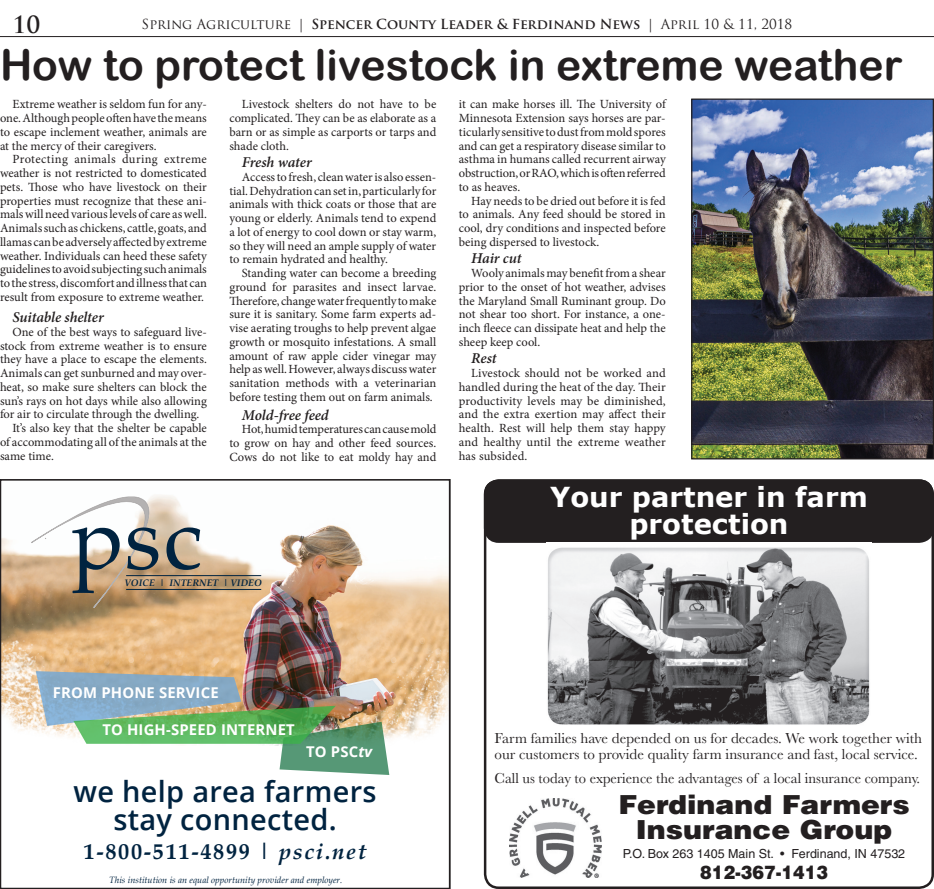
<style>
.page{position:relative;width:934px;height:889px;background:#fff}
.page>*{position:absolute;margin:0;border:0;box-sizing:border-box;transform-origin:0 0}
.Body{font:42.5px "Arial Rounded MT Bold";color:#231f20}
.t1{font:600 28.88px/28.8px "Open Sans";letter-spacing:.01em;color:#002340;text-align:center}
.t2{font:700 27.5px/26.2px "Verdana";color:#fff;text-align:center}
.t3{font:900 26.25px/25px "Helvetica";color:#231f20;text-align:center;scale:1.08 1}
.Body-2{font:700 23.12px "Trajan Pro";color:#231f20}
.t4{font:700 22.25px "Palatino Linotype";letter-spacing:.075em;color:#002340}
.t5{font:900 18.75px "Helvetica";color:#231f20;scale:.93 1}
.t6{font:15px/16.2px "Baskerville";color:#231f20}
.Body-3{font:italic 600 15px "Minion Pro";letter-spacing:-.01em;color:#231f20}
.t7{font:700 14.88px "Open Sans";letter-spacing:.01em;color:#fff}
.Body-4{font:13.5px "Trajan Pro";color:#231f20}
.Body-5{font:12.5px/13.8px "Minion Pro";letter-spacing:-.005em;color:#231f20;text-align:justify}
.t8{font:12.5px "Helvetica";color:#231f20}
.t9{font:italic 700 9.38px "Palatino Linotype";letter-spacing:.01em;color:#002340}
.t10{font:italic 9.12px "Palatino Linotype";color:#002340}
.s1{font-weight:700}
.s2{font-style:italic}
</style>
<div class="page">
<hr style="left:0;top:36px;width:934px;height:1px;background:#231f20">
<div style="left:484px;top:479px;width:450px;height:64px;background:#231f20;border-radius:15px"></div>
<div style="left:484px;top:479px;width:450px;height:410px;border:2px solid #231f20;border-radius:14px"></div>
<img style="left:547px;top:547px;width:323px;height:178px">
<img style="left:509px;top:798px;width:92px;height:79px">
<img style="left:693px;top:101px;width:239px;height:356px">
<div style="left:691px;top:99px;width:243px;height:360px;border:1px solid #231f20"></div>
<img style="left:2px;top:495px;width:446px;height:244px">
<img style="left:36px;top:671px;width:353px;height:104px">
<svg style="left:31px;top:496px;width:127px;height:112px"></svg>
<svg style="left:166px;top:527px;width:34px;height:43px"></svg>
<hr style="left:126px;top:575px;width:135px;height:1px;background:#002340">
<hr style="left:126px;top:589px;width:135px;height:1px;background:#002340">
<p class="Body-2" style="left:12px;top:11px;width:29px">10</p>
<p class="Body-4" style="left:142px;top:16px;width:652px">Spring Agriculture | <span class="s1">Spencer County Leader &amp; Ferdinand News</span> | April 10 &amp; 11, 2018</p>
<p class="Body" style="left:0;top:39px;width:904px">How to protect livestock in extreme weather</p>
<p class="Body-5" style="left:0;top:97px;width:208px;text-indent:12px">Extreme weather is seldom fun for any&shy;one. Although people often have the means to escape inclement weather, animals are at the mercy of their caregivers.</p>
<p class="Body-5" style="left:0;top:152px;width:208px;text-indent:12px">Protecting animals during extreme weather is not restricted to domesticated pets. Those who have livestock on their properties must recognize that these ani&shy;mals will need various levels of care as well.<br>Animals such as chickens, cattle, goats, and llamas can be adversely affected by extreme weather. Individuals can heed these safety guidelines to avoid subjecting such animals to the stress, discomfort and illness that can result from exposure to extreme weather.</p>
<p class="Body-3" style="left:12px;top:307px;width:93px">Suitable shelter</p>
<p class="Body-5" style="left:0;top:325px;width:208px;text-indent:12px">One of the best ways to safeguard live&shy;stock from extreme weather is to ensure they have a place to escape the elements.<br>Animals can get sunburned and may over&shy;heat, so make sure shelters can block the sun’s rays on hot days while also allowing for air to circulate through the dwelling.</p>
<p class="Body-5" style="left:0;top:421px;width:208px;text-indent:12px">It’s also key that the shelter be capable of accommodating all of the animals at the same time.</p>
<p class="Body-5" style="left:229px;top:97px;width:208px;text-indent:12px">Livestock shelters do not have to be complicated. They can be as elaborate as a barn or as simple as carports or tarps and shade cloth.</p>
<p class="Body-3" style="left:242px;top:152px;width:71px">Fresh water</p>
<p class="Body-5" style="left:229px;top:170px;width:208px;text-indent:12px">Access to fresh, clean water is also essen&shy;tial. Dehydration can set in, particularly for animals with thick coats or those that are young or elderly. Animals tend to expend a lot of energy to cool down or stay warm, so they will need an ample supply of water to remain hydrated and healthy.</p>
<p class="Body-5" style="left:229px;top:266px;width:208px;text-indent:12px">Standing water can become a breeding ground for parasites and insect larvae.<br>Therefore, change water frequently to make sure it is sanitary. Some farm experts ad&shy;vise aerating troughs to help prevent algae growth or mosquito infestations. A small amount of raw apple cider vinegar may help as well. However, always discuss water sanitation methods with a veterinarian before testing them out on farm animals.</p>
<p class="Body-3" style="left:242px;top:404px;width:88px">Mold-free feed</p>
<p class="Body-5" style="left:229px;top:422px;width:208px;text-indent:12px">Hot, humid temperatures can cause mold to grow on hay and other feed sources.<br>Cows do not like to eat moldy hay and</p>
<p class="t9" style="left:124px;top:576px;width:139px">VOICE | INTERNET | VIDEO</p>
<p class="Body-5" style="left:459px;top:97px;width:208px">it can make horses ill. The University of Minnesota Extension says horses are par&shy;ticularly sensitive to dust from mold spores and can get a respiratory disease similar to asthma in humans called recurrent airway obstruction, or RAO, which is often referred to as heaves.</p>
<p class="Body-5" style="left:459px;top:194px;width:208px;text-indent:12px">Hay needs to be dried out before it is fed to animals. Any feed should be stored in cool, dry conditions and inspected before being dispersed to livestock.</p>
<p class="Body-3" style="left:471px;top:248px;width:52px">Hair cut</p>
<p class="Body-5" style="left:459px;top:266px;width:208px;text-indent:12px">Wooly animals may benefit from a shear prior to the onset of hot weather, advises the Maryland Small Ruminant group. Do not shear too short. For instance, a one&shy;inch fleece can dissipate heat and help the sheep keep cool.</p>
<p class="Body-3" style="left:471px;top:348px;width:27px">Rest</p>
<p class="Body-5" style="left:459px;top:366px;width:208px;text-indent:12px">Livestock should not be worked and handled during the heat of the day. Their productivity levels may be diminished, and the extra exertion may affect their health. Rest will help them stay happy and healthy until the extreme weather has subsided.</p>
<p class="t2" style="left:550px;top:484px;width:319px">Your partner in farm protection</p>
<p class="t7" style="left:53px;top:682px;width:167px">FROM PHONE SERVICE</p>
<p class="t7" style="left:102px;top:719px;width:194px">TO HIGH-SPEED INTERNET</p>
<p class="t7" style="left:306px;top:741px;width:68px">TO PSC<span class="s2">tv</span></p>
<p class="t1" style="left:74px;top:776px;width:304px">we help area farmers stay connected.</p>
<p class="t10" style="left:109px;top:873px;width:235px">This institution is an equal opportunity provider and employer.</p>
<p class="t4" style="left:84px;top:836px;width:284px">1-800-511-4899 | <span class="s2">psci.net</span></p>
<p class="t6" style="left:494px;top:730px;width:429px">Farm families have depended on us for decades. We work together with our customers to provide quality farm insurance and fast, local service.</p>
<p class="t6" style="left:494px;top:770px;width:427px">Call us today to experience the advantages of a local insurance company.</p>
<p class="t3" style="left:618px;top:791px;width:271px">Ferdinand Farmers<br>Insurance Group</p>
<p class="t5" style="left:700px;top:860px;width:139px">812-367-1413</p>
<p class="t8" style="left:623px;top:846px;width:284px">P.O. Box 263 1405 Main St. • Ferdinand, IN 47532</p>
</div>
